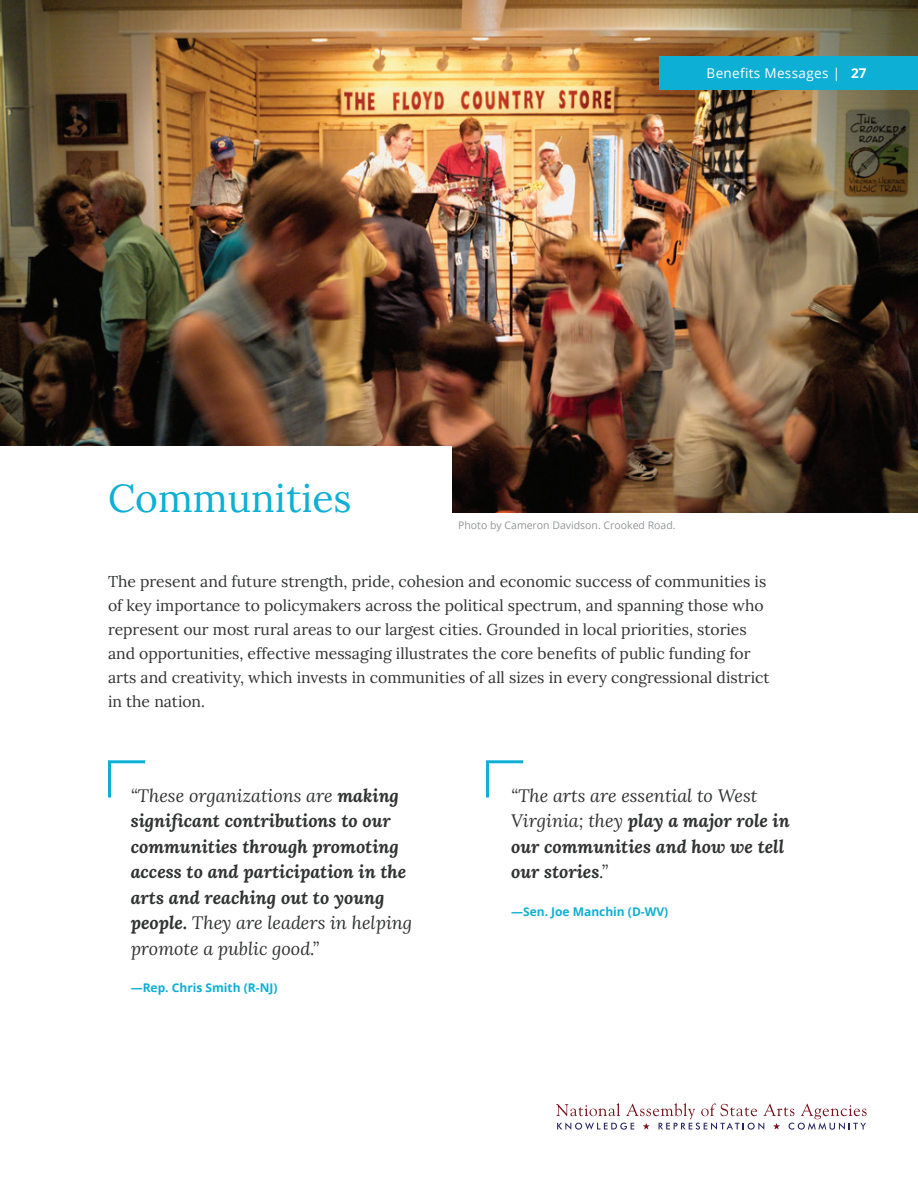
<style>
.page{position:relative;width:918px;height:1188px;background:#fff}
.page>*{position:absolute;margin:0;border:0;box-sizing:border-box;transform-origin:0 0}
.t1{font:39px "Lora";color:#0eafd4}
.t2{font:italic 700 18px/25.5px "Lora";color:#313232}
.t3{font:15.75px/24px "Lora";color:#313232}
.t4{font:13.5px "Open Sans";letter-spacing:.025em;color:#fff}
.t5{font:700 12px "Open Sans";color:#0eafd4}
.t6{font:10.5px "Open Sans";color:#939598}
.s1{font-weight:700}
.s2{font-weight:400}
</style>
<div class="page">
<img style="left:0;top:0;width:918px;height:512px">
<div style="left:0;top:446px;width:451px;height:89px;background:#fff"></div>
<div style="left:659px;top:56px;width:259px;height:34px;background:#0eafd4"></div>
<svg style="left:556px;top:1103px;width:311px;height:27px"></svg>
<svg style="left:108px;top:760px;width:38px;height:38px"></svg>
<svg style="left:486px;top:760px;width:38px;height:38px"></svg>
<p class="t4" style="left:707px;top:64px;width:162px">Benefits Messages | <span class="s1">27</span></p>
<h1 class="t1" style="left:108px;top:469px;width:245px">Communities</h1>
<p class="t6" style="left:458px;top:518px;width:219px">Photo by Cameron Davidson. Crooked Road.</p>
<p class="t3" style="left:108px;top:569px;width:663px">The present and future strength, pride, cohesion and economic success of communities is of key importance to policymakers across the political spectrum, and spanning those who represent our most rural areas to our largest cities. Grounded in local priorities, stories and opportunities, effective messaging illustrates the core benefits of public funding for arts and creativity, which invests in communities of all sizes in every congressional district in the nation.</p>
<p class="t2" style="left:131px;top:782px;width:283px"><span class="s2">“These organizations are</span> making significant contributions to our communities through promoting access to and participation in the arts and reaching out to young people. <span class="s2">They are leaders in helping promote a public good.”</span></p>
<p class="t5" style="left:131px;top:979px;width:148px">—Rep. Chris Smith (R-NJ)</p>
<p class="t2" style="left:511px;top:782px;width:280px"><span class="s2">“The arts are essential to West<br>Virginia; they</span> play a major role in our communities and how we tell our stories<span class="s2">.”</span></p>
<p class="t5" style="left:511px;top:903px;width:159px">—Sen. Joe Manchin (D-WV)</p>
</div>
